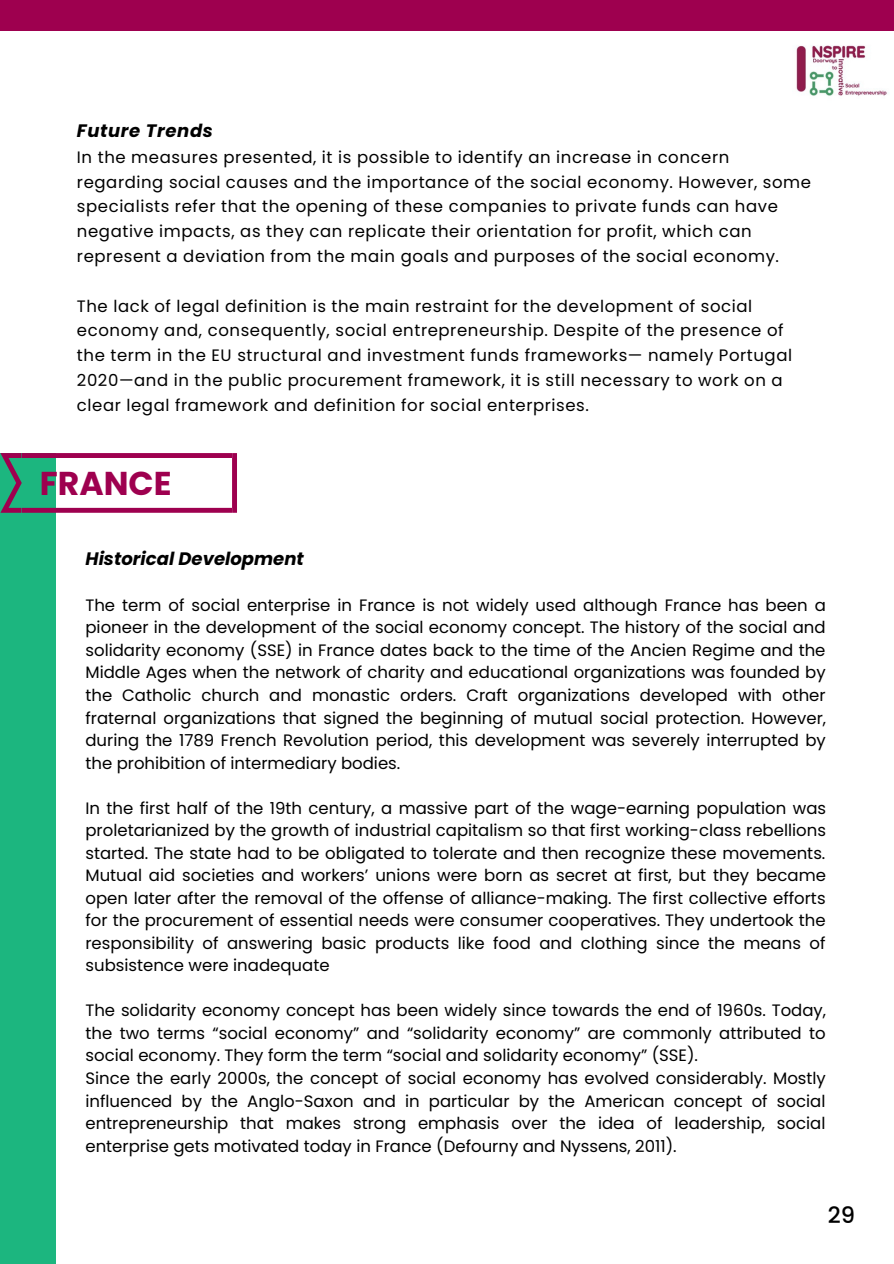
<style>
.page{position:relative;width:894px;height:1264px;background:#fff}
.page>*{position:absolute;margin:0;border:0;box-sizing:border-box;transform-origin:0 0}
.t1{font:700 33px "Poppins";color:#9e004f}
.t2{font:500 22.5px "Poppins";color:#000}
.t3{font:italic 700 18px "Poppins";color:#000}
.t4{font:italic 700 18px "Poppins";letter-spacing:.035em;color:#000}
.t5{font:16.5px/22.5px "Poppins";letter-spacing:.035em;color:#000}
.t6{font:16.5px/22.5px "Poppins";color:#000}
</style>
<div class="page">
<div style="left:0;top:0;width:893px;height:31px;background:#9e004f"></div>
<img style="left:796px;top:45px;width:91px;height:51px">
<div style="left:0;top:453px;width:56px;height:810px;background:#1cb67f"></div>
<svg style="left:0;top:453px;width:237px;height:60px"></svg>
<p class="t4" style="left:77px;top:118px;width:137px">Future Trends</p>
<p class="t5" style="left:77px;top:145px;width:735px;line-height:24.8px">In the measures presented, it is possible to identify an increase in concern regarding social causes and the importance of the social economy. However, some specialists refer that the opening of these companies to private funds can have negative impacts, as they can replicate their orientation for profit, which can represent a deviation from the main goals and purposes of the social economy.</p>
<p class="t5" style="left:77px;top:293px;width:716px;line-height:24.8px">The lack of legal definition is the main restraint for the development of social economy and, consequently, social entrepreneurship. Despite of the presence of the term in the EU structural and investment funds frameworks— namely Portugal 2020—and in the public procurement framework, it is still necessary to work on a clear legal framework and definition for social enterprises.</p>
<h1 class="t1" style="left:40px;top:460px;width:133px">FRANCE</h1>
<p class="t3" style="left:85px;top:546px;width:220px">Historical Development</p>
<p class="t5" style="left:85px;top:594px;width:742px;text-align:justify">The term of social enterprise in France is not widely used although France has been a pioneer in the development of the social economy concept. The history of the social and solidarity economy (SSE) in France dates back to the time of the Ancien Regime and the Middle Ages when the network of charity and educational organizations was founded by the Catholic church and monastic orders. Craft organizations developed with other fraternal organizations that signed the beginning of mutual social protection. However, during the 1789 French Revolution period, this development was severely interrupted by the prohibition of intermediary bodies.</p>
<p class="t5" style="left:85px;top:796px;width:742px;text-align:justify">In the first half of the 19th century, a massive part of the wage-earning population was proletarianized by the growth of industrial capitalism so that first working-class rebellions started. The state had to be obligated to tolerate and then recognize these movements.<br>Mutual aid societies and workers’ unions were born as secret at first, but they became open later after the removal of the offense of alliance-making. The first collective efforts for the procurement of essential needs were consumer cooperatives. They undertook the responsibility of answering basic products like food and clothing since the means of subsistence were inadequate</p>
<p class="t6" style="left:85px;top:999px;width:742px">The solidarity economy concept has been widely since towards the end of 1960s. Today, the two terms “social economy” and “solidarity economy” are commonly attributed to social economy. They form the term “social and solidarity economy” (SSE).<br>Since the early 2000s, the concept of social economy has evolved considerably. Mostly influenced by the Anglo-Saxon and in particular by the American concept of social entrepreneurship that makes strong emphasis over the idea of leadership, social enterprise gets motivated today in France (Defourny and Nyssens, 2011).</p>
<h2 class="t2" style="left:827px;top:1198px;width:29px">29</h2>
</div>
